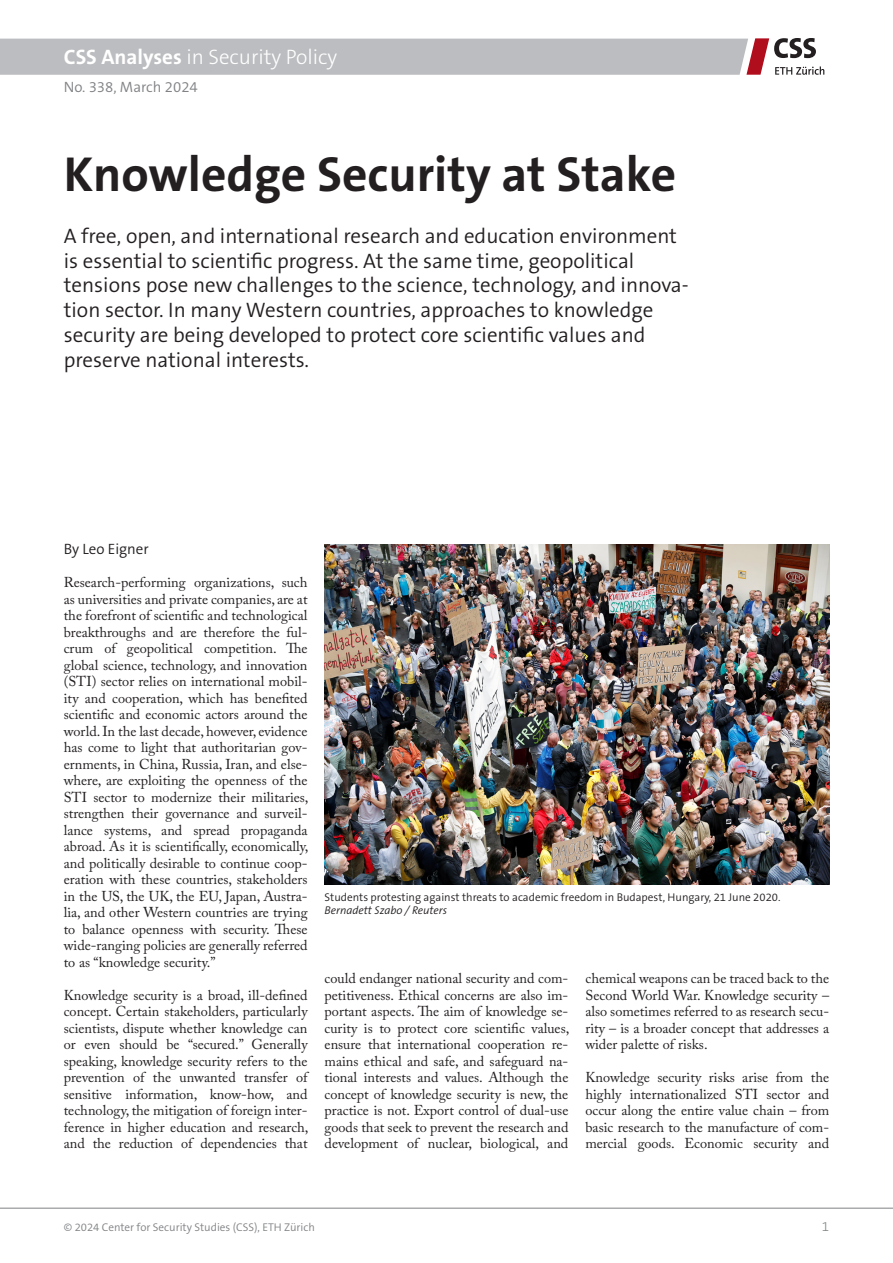
<style>
.page{position:relative;width:893px;height:1263px;background:#fff}
.page>*{position:absolute;margin:0;border:0;box-sizing:border-box;transform-origin:0 0}
.Titel_e{font:700 49.5px "The Sans B W7";color:#231f20}
.Lead_e{font:300 21px/24.8px "The Sans B W4";color:#231f20}
.t1{font:300 21px "The Sans B W3";color:#fff}
.t2{font:300 15px "The Sans B W4";color:#808285}
.t3{font:300 15px "The Sans B W4";color:#231f20}
.Text_e{font:14.25px/16.5px "Adobe Caslon Pro";color:#231f20;text-align:justify}
.t4{font:300 13.5px "The Sans B W3";color:#808285}
.Bildlegende_e{font:300 11.25px/13.2px "The Sans B W4";color:#231f20}
.t5{font:300 11.25px "The Sans B W4";color:#808285}
.s1{font-family:"The Sans B W7";font-weight:700}
.s2{font-style:italic}
</style>
<div class="page">
<hr style="left:0;top:1208px;width:893px;height:1px;background:#808285">
<svg style="left:0;top:38px;width:824px;height:37px;background:#bebcbf"></svg>
<img style="left:325px;top:544px;width:504px;height:340px">
<h2 class="t1" style="left:64px;top:44px;width:275px"><span class="s1">CSS Analyses</span> in Security Policy</h2>
<p class="t2" style="left:64px;top:77px;width:136px">No. 338, March 2024</p>
<p class="Titel_e" style="left:64px;top:143px;width:614px">Knowledge Security at Stake</p>
<p class="Lead_e" style="left:64px;top:223px;width:626px">A free, open, and international research and education environment is essential to scientific progress. At the same time, geopolitical tensions pose new challenges to the science, technology, and innova&shy;tion sector. In many Western countries, approaches to knowledge security are being developed to protect core scientific values and preserve national interests.</p>
<p class="t3" style="left:64px;top:539px;width:87px">By Leo Eigner</p>
<p class="Text_e" style="left:64px;top:574px;width:246px">Research-performing organizations, such as universities and private companies, are at the forefront of scientific and technological breakthroughs and are therefore the ful&shy;crum of geopolitical competition. The global science, technology, and innovation (STI) sector relies on international mobil&shy;ity and cooperation, which has benefited scientific and economic actors around the world. In the last decade, however, evidence has come to light that authoritarian gov&shy;ernments, in China, Russia, Iran, and else&shy;where, are exploiting the openness of the STI sector to modernize their militaries, strengthen their governance and surveil&shy;lance systems, and spread propaganda abroad. As it is scientifically, economically, and politically desirable to continue coop&shy;eration with these countries, stakeholders in the US, the UK, the EU, Japan, Austra&shy;lia, and other Western countries are trying to balance openness with security. These wide-ranging policies are generally referred to as “knowledge security.”</p>
<p class="Text_e" style="left:64px;top:986px;width:246px">Knowledge security is a broad, ill-defined concept. Certain stakeholders, particularly scientists, dispute whether knowledge can or even should be “secured.” Generally speaking, knowledge security refers to the prevention of the unwanted transfer of sensitive information, know-how, and technology, the mitigation of foreign inter&shy;ference in higher education and research, and the reduction of dependencies that</p>
<p class="Bildlegende_e" style="left:325px;top:890px;width:457px">Students protesting against threats to academic freedom in Budapest, Hungary, 21 June 2020.<br><span class="s2">Bernadett Szabo / Reuters</span></p>
<p class="Text_e" style="left:325px;top:970px;width:246px">could endanger national security and com&shy;petitiveness. Ethical concerns are also im&shy;portant aspects. The aim of knowledge se&shy;curity is to protect core scientific values, ensure that international cooperation re&shy;mains ethical and safe, and safeguard na&shy;tional interests and values. Although the concept of knowledge security is new, the practice is not. Export control of dual-use goods that seek to prevent the research and development of nuclear, biological, and</p>
<p class="Text_e" style="left:585px;top:970px;width:245px">chemical weapons can be traced back to the Second World War. Knowledge security – also sometimes referred to as research secu&shy;rity – is a broader concept that addresses a wider palette of risks.</p>
<p class="Text_e" style="left:585px;top:1069px;width:245px">Knowledge security risks arise from the highly internationalized STI sector and occur along the entire value chain – from basic research to the manufacture of com&shy;mercial goods. Economic security and</p>
<p class="t5" style="left:64px;top:1220px;width:253px">© 2024 Center for Security Studies (CSS), ETH Zürich</p>
<p class="t4" style="left:822px;top:1217px;width:9px">1</p>
</div>
